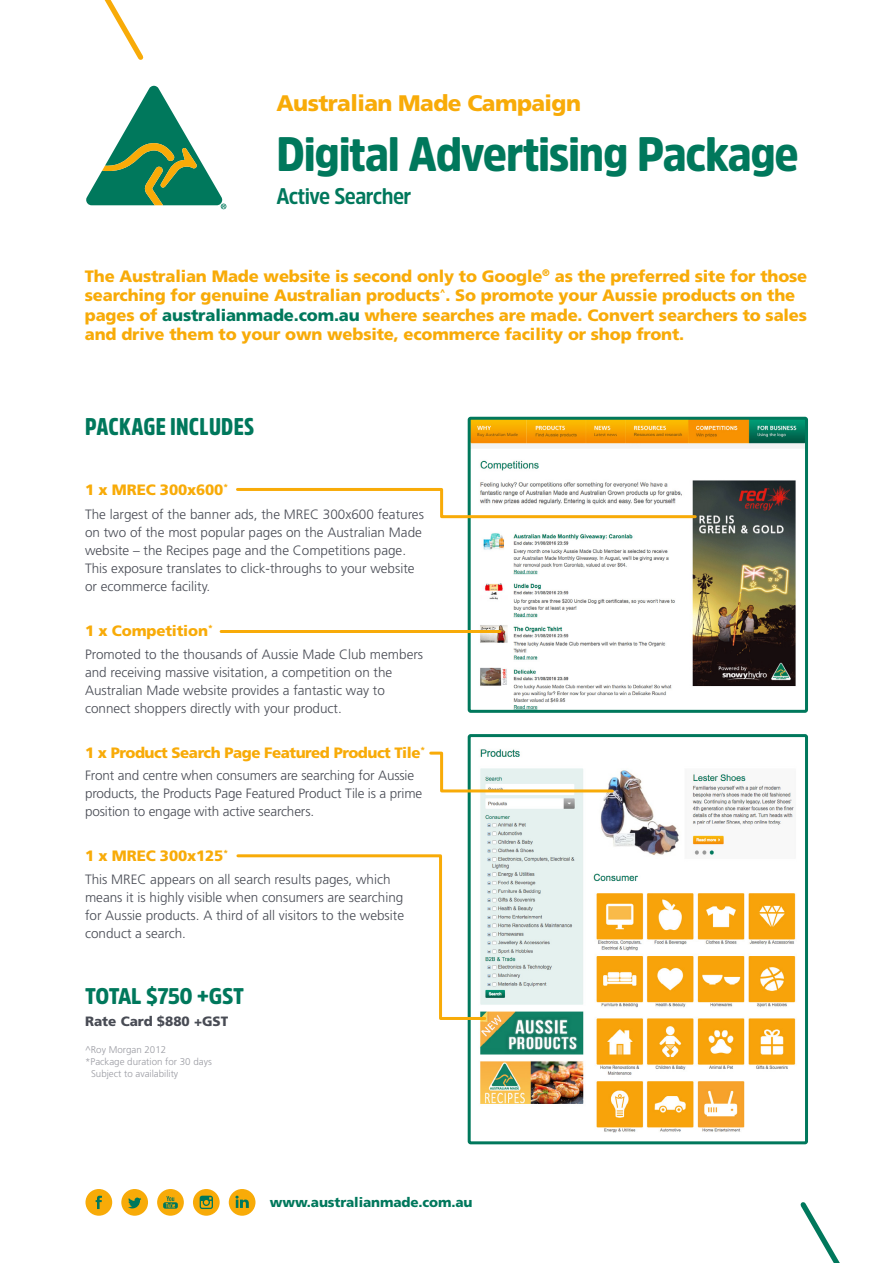
<style>
.page{position:relative;width:893px;height:1263px;background:#fff}
.page>*{position:absolute;margin:0;border:0;box-sizing:border-box;transform-origin:0 0}
.t1{font:900 48px "Amsi Pro Narw";letter-spacing:-.025em;color:#00785c}
.t2{font:900 24px "Amsi Pro Cond";letter-spacing:.01em;color:#00785c}
.t3{font:900 22.5px "Frutiger LT Std";letter-spacing:-.025em;color:#f8ab08}
.t4{font:700 22.5px "Amsi Pro Narw";letter-spacing:-.025em;color:#00785c}
.t5{font:900 22.5px "Amsi Pro Narw";letter-spacing:-.025em;color:#00785c}
.t6{font:900 16.5px/19.5px "Frutiger LT Std";letter-spacing:-.01em;color:#f8ab08}
.t7{font:900 15px "Frutiger LT Std";letter-spacing:-.01em;color:#f8ab08}
.t8{font:900 15px "Frutiger LT Std";letter-spacing:-.03em;color:#f8ab08}
.t9{font:300 13.5px/18px "Frutiger LT Std";color:#484b54}
.t10{font:900 13.5px "Frutiger LT Std";letter-spacing:-.01em;color:#00785c}
.t11{font:900 13.5px "Frutiger LT Std";color:#484b54}
.t12{font:300 9.75px "Frutiger LT Std";color:#9a9ba2}
.s1{color:#00785c}
</style>
<div class="page">
<svg style="left:800px;top:1202px;width:40px;height:61px"></svg>
<img style="left:472px;top:421px;width:332px;height:288px">
<div style="left:468px;top:417px;width:340px;height:296px;border:3px solid #00785c;border-radius:2px"></div>
<img style="left:480px;top:749px;width:316px;height:384px">
<div style="left:468px;top:734px;width:340px;height:410px;border:3px solid #00785c;border-radius:2px"></div>
<svg style="left:86px;top:0;width:141px;height:210px"></svg>
<div style="left:121px;top:1189px;width:27px;height:27px;background:#f8ab08;border-radius:50%"></div>
<svg style="left:128px;top:1197px;width:13px;height:11px"></svg>
<div style="left:157px;top:1189px;width:27px;height:27px;background:#f8ab08;border-radius:50%"></div>
<svg style="left:163px;top:1196px;width:15px;height:12px"></svg>
<div style="left:193px;top:1189px;width:27px;height:27px;background:#f8ab08;border-radius:50%"></div>
<svg style="left:200px;top:1196px;width:13px;height:13px"></svg>
<div style="left:85px;top:1189px;width:27px;height:27px;background:#f8ab08;border-radius:50%"></div>
<svg style="left:96px;top:1196px;width:6px;height:13px"></svg>
<div style="left:229px;top:1189px;width:26px;height:27px;background:#f8ab08;border-radius:50%"></div>
<svg style="left:235px;top:1196px;width:14px;height:12px"></svg>
<svg style="left:236px;top:853px;width:252px;height:168px"></svg>
<svg style="left:429px;top:750px;width:186px;height:44px"></svg>
<svg style="left:236px;top:486px;width:462px;height:34px"></svg>
<hr style="left:221px;top:630px;width:279px;height:3px;background:#f8ab08">
<h3 class="t3" style="left:276px;top:89px;width:306px">Australian Made Campaign</h3>
<h1 class="t1" style="left:276px;top:121px;width:524px">Digital Advertising Package</h1>
<h3 class="t4" style="left:276px;top:181px;width:137px">Active Searcher</h3>
<p class="t6" style="left:85px;top:266px;width:724px">The Australian Made website is second only to Google<sup>®</sup> as the preferred site for those searching for genuine Australian products<sup>^</sup>. So promote your Aussie products on the pages of <span class="s1">australianmade.com.au</span> where searches are made. Convert searchers to sales and drive them to your own website, ecommerce facility or shop front.</p>
<h2 class="t2" style="left:85px;top:410px;width:170px">PACKAGE INCLUDES</h2>
<p class="t7" style="left:85px;top:480px;width:145px">1 x MREC 300x600<sup>*</sup></p>
<p class="t9" style="left:85px;top:505px;width:340px">The largest of the banner ads, the MREC 300x600 features on two of the most popular pages on the Australian Made website – the Recipes page and the Competitions page.<br>This exposure translates to click-throughs to your website or ecommerce facility.</p>
<p class="t7" style="left:85px;top:622px;width:130px">1 x Competition<sup>*</sup></p>
<p class="t9" style="left:85px;top:645px;width:340px">Promoted to the thousands of Aussie Made Club members and receiving massive visitation, a competition on the Australian Made website provides a fantastic way to connect shoppers directly with your product.</p>
<p class="t8" style="left:85px;top:743px;width:342px">1 x Product Search Page Featured Product Tile<sup>*</sup></p>
<p class="t9" style="left:85px;top:766px;width:339px">Front and centre when consumers are searching for Aussie products, the Products Page Featured Product Tile is a prime position to engage with active searchers.</p>
<p class="t7" style="left:85px;top:847px;width:145px">1 x MREC 300x125<sup>*</sup></p>
<p class="t9" style="left:85px;top:870px;width:321px">This MREC appears on all search results pages, which means it is highly visible when consumers are searching for Aussie products. A third of all visitors to the website conduct a search.</p>
<h3 class="t5" style="left:85px;top:980px;width:160px">TOTAL $750 +GST</h3>
<p class="t11" style="left:85px;top:1013px;width:145px">Rate Card $880 +GST</p>
<p class="t12" style="left:85px;top:1044px;width:83px">^Roy Morgan 2012</p>
<p class="t12" style="left:85px;top:1056px;width:128px">*Package duration for 30 days</p>
<p class="t12" style="left:91px;top:1068px;width:89px">Subject to availability</p>
<p class="t10" style="left:270px;top:1194px;width:204px">www.australianmade.com.au</p>
</div>
